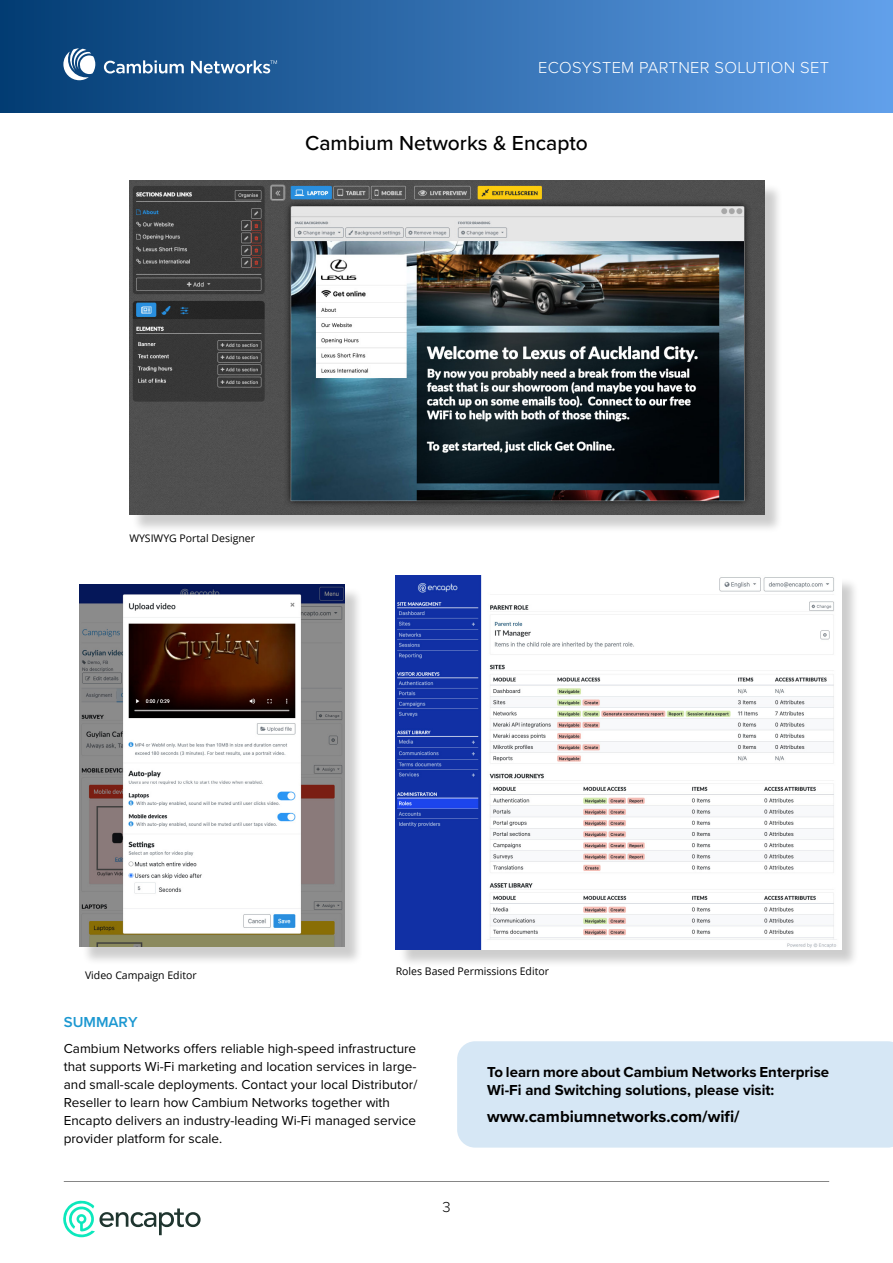
<style>
.page{position:relative;width:893px;height:1263px;background:#fff}
.page>*{position:absolute;margin:0;border:0;box-sizing:border-box;transform-origin:0 0}
.t1{font:500 21px "Proxima Nova";color:#000}
.t2{font:18px "Proxima Nova";letter-spacing:.14em;color:#fff}
.t3{font:700 16.5px "Proxima Nova";color:#000}
.t4{font:300 16.5px "Proxima Nova";letter-spacing:.02em;color:#fff}
.t5{font:700 15px/18px "Proxima Nova";color:#000}
.t6{font:600 15px "Proxima Nova";color:#1c98d1}
.t7{font:300 15px "Proxima Nova";color:#000}
.t8{font:13.5px/18px "Proxima Nova";color:#000}
.t9{font:10.5px "Open Sans";color:#000}
</style>
<div class="page">
<hr style="left:64px;top:1181px;width:765px;height:1px;background:#000">
<div style="left:0;top:0;width:893px;height:113px;background:linear-gradient(to right,#023c73,#62a0eb)"></div>
<svg style="left:104px;top:60px;width:223px;height:24px;background:#3b6da0"></svg>
<svg style="left:53px;top:48px;width:42px;height:45px"></svg>
<svg style="left:63px;top:1200px;width:138px;height:37px"></svg>
<div style="left:457px;top:1041px;width:436px;height:106px;background:#d6e7f5"></div>
<div style="left:132px;top:183px;width:651px;height:350px;background:#000;opacity:.2"></div>
<img style="left:129px;top:181px;width:636px;height:333px">
<div style="left:82px;top:586px;width:281px;height:379px;background:#000;opacity:.2"></div>
<img style="left:79px;top:584px;width:265px;height:363px">
<div style="left:398px;top:577px;width:462px;height:391px;background:#000;opacity:.2"></div>
<img style="left:396px;top:575px;width:445px;height:375px">
<p class="t4" style="left:538px;top:55px;width:292px">ECOSYSTEM PARTNER SOLUTION SET</p>
<h2 class="t2" style="left:709px;top:65px;width:126px">DATA SHEET</h2>
<h1 class="t1" style="left:305px;top:128px;width:284px">Cambium Networks &amp; Encapto</h1>
<p class="t9" style="left:129px;top:531px;width:127px">WYSIWYG Portal Designer</p>
<p class="t9" style="left:85px;top:968px;width:113px">Video Campaign Editor</p>
<p class="t9" style="left:396px;top:964px;width:155px">Roles Based Permissions Editor</p>
<p class="t6" style="left:64px;top:1011px;width:75px">SUMMARY</p>
<p class="t8" style="left:64px;top:1039px;width:355px">Cambium Networks offers reliable high-speed infrastructure that supports Wi-Fi marketing and location services in large&shy;and small-scale deployments. Contact your local Distributor/ Reseller to learn how Cambium Networks together with Encapto delivers an industry-leading Wi-Fi managed service provider platform for scale.</p>
<p class="t7" style="left:442px;top:1195px;width:10px">3</p>
<p class="t5" style="left:487px;top:1063px;width:344px">To learn more about Cambium Networks Enterprise<br>Wi-Fi and Switching solutions, please visit:</p>
<p class="t3" style="left:487px;top:1104px;width:254px">www.cambiumnetworks.com/wifi/</p>
</div>
